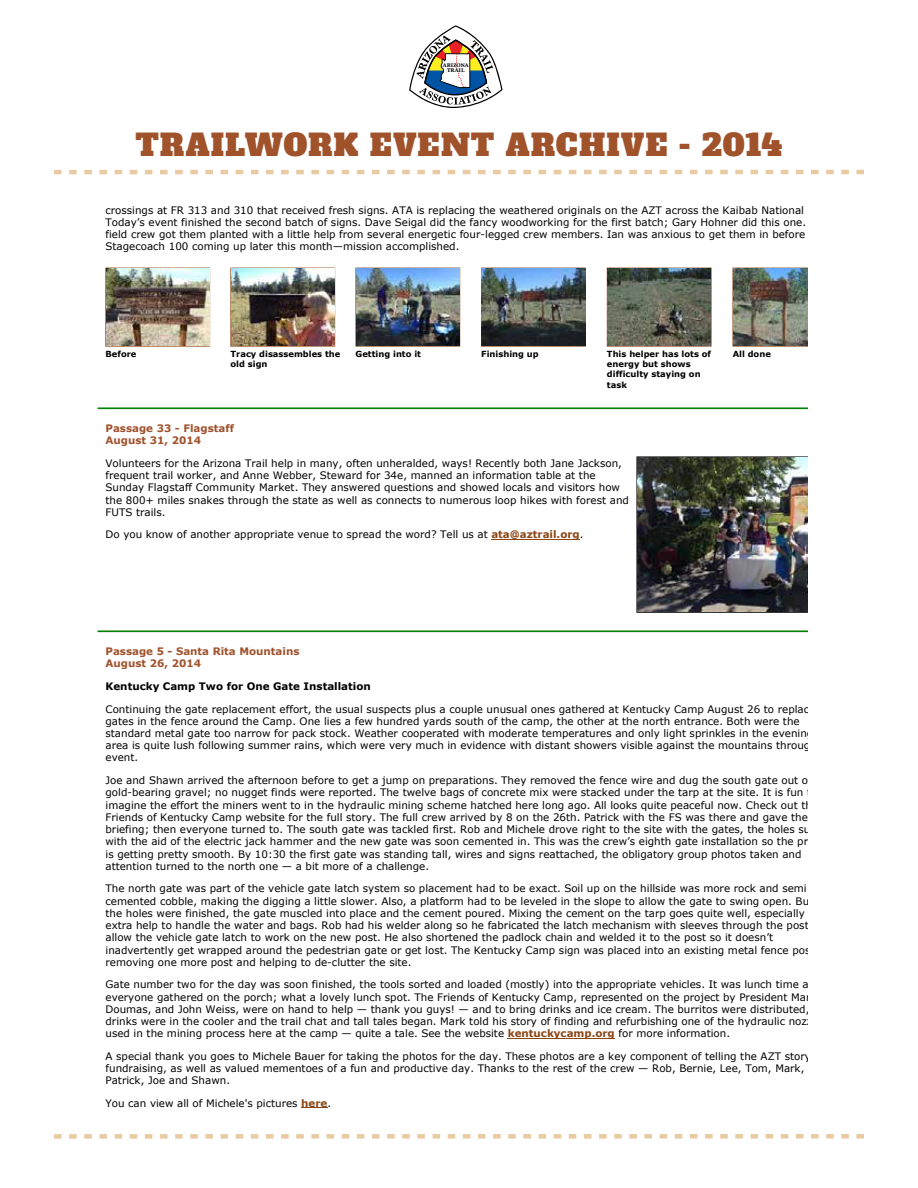
<style>
.page{position:relative;width:918px;height:1188px;background:#fff}
.page>*{position:absolute;margin:0;border:0;box-sizing:border-box;transform-origin:0 0}
.t1{font:30px "Alfa Slab One";letter-spacing:.04em;color:#a0522b}
.t2{font:10.35px/12.3px "Verdana";color:#000}
.t3{font:700 10.35px/12.3px "Verdana";color:#a0522d}
.t4{font:700 10.35px "Verdana";color:#000}
.t5{font:700 8.4px/10.4px "Verdana";color:#000}
.t6{font:700 5.1px/5.1px "Marion";color:#000;text-align:center}
.s1{font-weight:700;color:#8b4513}
</style>
<div class="page">
<svg style="left:409px;top:25px;width:94px;height:83px"></svg>
<svg style="left:54px;top:170px;width:810px;height:4px"></svg>
<svg style="left:54px;top:1134px;width:810px;height:5px"></svg>
<svg style="left:98px;top:408px;width:709px;height:1px"></svg>
<svg style="left:98px;top:631px;width:709px;height:1px"></svg>
<img style="left:637px;top:457px;width:170px;height:155px">
<img style="left:106px;top:268px;width:103px;height:78px">
<img style="left:231px;top:268px;width:103px;height:78px">
<img style="left:356px;top:268px;width:103px;height:78px">
<img style="left:482px;top:268px;width:103px;height:78px">
<img style="left:608px;top:268px;width:103px;height:78px">
<img style="left:733px;top:268px;width:74px;height:78px">
<hr style="left:491px;top:539px;width:89px;height:1px;background:#8b4513">
<hr style="left:508px;top:1038px;width:107px;height:1px;background:#8b4513">
<p class="t6" style="left:443px;top:63px;width:27px">ARIZONA<br>TRAIL</p>
<h1 class="t1" style="left:136px;top:125px;width:648px">TRAILWORK EVENT ARCHIVE - 2014</h1>
<p class="t2" style="left:106px;top:204px;width:702px">crossings at FR 313 and 310 that received fresh signs. ATA is replacing the weathered originals on the AZT across the Kaibab National Today’s event finished the second batch of signs. Dave Seigal did the fancy woodworking for the first batch; Gary Hohner did this one. field crew got them planted with a little help from several energetic four-legged crew members. Ian was anxious to get them in before Stagecoach 100 coming up later this month—mission accomplished.</p>
<p class="t5" style="left:106px;top:349px;width:32px">Before</p>
<p class="t5" style="left:231px;top:349px;width:111px">Tracy disassembles the old sign</p>
<p class="t5" style="left:356px;top:349px;width:67px">Getting into it</p>
<p class="t5" style="left:481px;top:349px;width:59px">Finishing up</p>
<p class="t5" style="left:607px;top:349px;width:106px">This helper has lots of energy but shows difficulty staying on task</p>
<p class="t5" style="left:733px;top:349px;width:40px">All done</p>
<p class="t3" style="left:106px;top:422px;width:130px">Passage 33 - Flagstaff<br>August 31, 2014</p>
<p class="t2" style="left:106px;top:457px;width:525px">Volunteers for the Arizona Trail help in many, often unheralded, ways! Recently both Jane Jackson, frequent trail worker, and Anne Webber, Steward for 34e, manned an information table at the Sunday Flagstaff Community Market. They answered questions and showed locals and visitors how the 800+ miles snakes through the state as well as connects to numerous loop hikes with forest and FUTS trails.</p>
<p class="t2" style="left:106px;top:529px;width:479px">Do you know of another appropriate venue to spread the word? Tell us at <span class="s1">ata@aztrail.org</span>.</p>
<p class="t3" style="left:106px;top:645px;width:195px">Passage 5 - Santa Rita Mountains<br>August 26, 2014</p>
<p class="t4" style="left:106px;top:679px;width:267px">Kentucky Camp Two for One Gate Installation</p>
<p class="t2" style="left:106px;top:703px;width:709px">Continuing the gate replacement effort, the usual suspects plus a couple unusual ones gathered at Kentucky Camp August 26 to replac gates in the fence around the Camp. One lies a few hundred yards south of the camp, the other at the north entrance. Both were the standard metal gate too narrow for pack stock. Weather cooperated with moderate temperatures and only light sprinkles in the evening area is quite lush following summer rains, which were very much in evidence with distant showers visible against the mountains throug event.</p>
<p class="t2" style="left:106px;top:774px;width:708px">Joe and Shawn arrived the afternoon before to get a jump on preparations. They removed the fence wire and dug the south gate out o gold-bearing gravel; no nugget finds were reported. The twelve bags of concrete mix were stacked under the tarp at the site. It is fun t imagine the effort the miners went to in the hydraulic mining scheme hatched here long ago. All looks quite peaceful now. Check out th Friends of Kentucky Camp website for the full story. The full crew arrived by 8 on the 26th. Patrick with the FS was there and gave the briefing; then everyone turned to. The south gate was tackled first. Rob and Michele drove right to the site with the gates, the holes su with the aid of the electric jack hammer and the new gate was soon cemented in. This was the crew’s eighth gate installation so the pr is getting pretty smooth. By 10:30 the first gate was standing tall, wires and signs reattached, the obligatory group photos taken and attention turned to the north one — a bit more of a challenge.</p>
<p class="t2" style="left:106px;top:883px;width:706px">The north gate was part of the vehicle gate latch system so placement had to be exact. Soil up on the hillside was more rock and semi cemented cobble, making the digging a little slower. Also, a platform had to be leveled in the slope to allow the gate to swing open. Bu the holes were finished, the gate muscled into place and the cement poured. Mixing the cement on the tarp goes quite well, especially extra help to handle the water and bags. Rob had his welder along so he fabricated the latch mechanism with sleeves through the post allow the vehicle gate latch to work on the new post. He also shortened the padlock chain and welded it to the post so it doesn’t inadvertently get wrapped around the pedestrian gate or get lost. The Kentucky Camp sign was placed into an existing metal fence pos removing one more post and helping to de-clutter the site.</p>
<p class="t2" style="left:106px;top:979px;width:708px">Gate number two for the day was soon finished, the tools sorted and loaded (mostly) into the appropriate vehicles. It was lunch time a everyone gathered on the porch; what a lovely lunch spot. The Friends of Kentucky Camp, represented on the project by President Mar Doumas, and John Weiss, were on hand to help — thank you guys! — and to bring drinks and ice cream. The burritos were distributed, drinks were in the cooler and the trail chat and tall tales began. Mark told his story of finding and refurbishing one of the hydraulic nozz used in the mining process here at the camp — quite a tale. See the website <span class="s1">kentuckycamp.org</span> for more information.</p>
<p class="t2" style="left:106px;top:1050px;width:707px">A special thank you goes to Michele Bauer for taking the photos for the day. These photos are a key component of telling the AZT story fundraising, as well as valued mementoes of a fun and productive day. Thanks to the rest of the crew — Rob, Bernie, Lee, Tom, Mark,<br>Patrick, Joe and Shawn.</p>
<p class="t2" style="left:106px;top:1097px;width:227px">You can view all of Michele's pictures <span class="s1">here</span>.</p>
</div>
